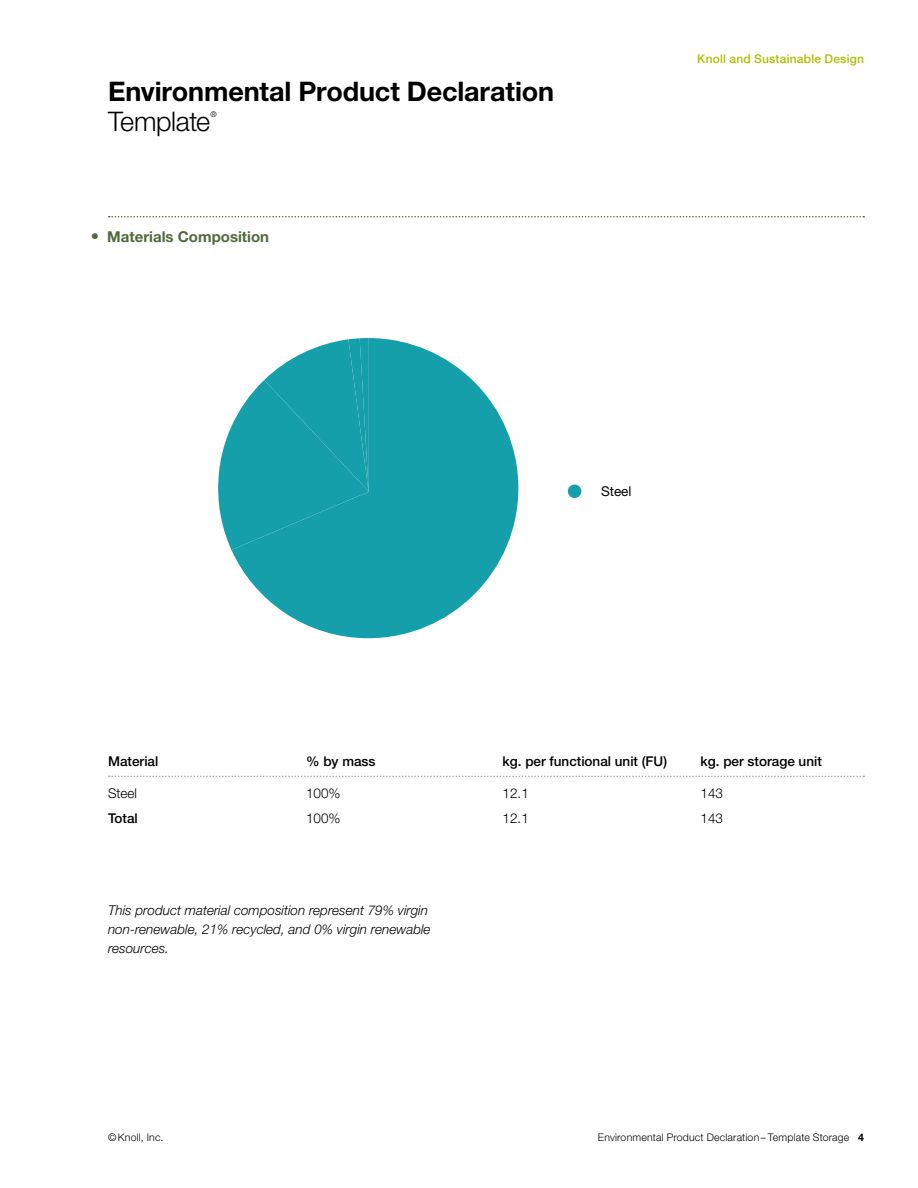
<style>
.page{position:relative;width:918px;height:1188px;background:#fff}
.page>*{position:absolute;margin:0;border:0;box-sizing:border-box;transform-origin:0 0}
.t1{font:700 27px "Helvetica Neue LT Std";letter-spacing:-.005em;color:#000}
.t2{font:300 27px "Helvetica Neue LT Std";letter-spacing:-.015em;color:#000}
.t3{font:700 15px "Helvetica Neue LT Std";color:#4e6b3b}
.t4{font:italic 300 13.5px/18.8px "Helvetica Neue LT Std";color:#000}
.t5{font:500 13.5px "Helvetica Neue LT Std";color:#000}
.t6{font:300 13.5px "Helvetica Neue LT Std";color:#000}
.t7{font:13.5px "Helvetica Neue LT Std";color:#000}
.t8{font:500 12px "Helvetica Neue LT Std";letter-spacing:.02em;color:#b3bc00}
.t9{font:300 10.5px "Helvetica Neue LT Std";letter-spacing:.02em;color:#000}
.t10{font:300 7.8px "Helvetica Neue LT Std";color:#000}
.s1{font-size:16.5px}
.s2{font-weight:700}
</style>
<div class="page">
<svg style="left:231px;top:338px;width:287px;height:300px;fill:#159fab"></svg>
<svg style="left:218px;top:338px;width:152px;height:212px"></svg>
<svg style="left:109px;top:216px;width:755px;height:2px"></svg>
<div style="left:568px;top:485px;width:13px;height:13px;background:#159fab;border-radius:50%"></div>
<svg style="left:109px;top:776px;width:755px;height:1px"></svg>
<h1 class="t1" style="left:108px;top:75px;width:448px">Environmental Product Declaration</h1>
<h1 class="t2" style="left:108px;top:105px;width:104px">Template</h1>
<p class="t10" style="left:210px;top:110px;width:8px">®</p>
<p class="t3" style="left:91px;top:227px;width:180px"><span class="s1">•</span> Materials Composition</p>
<p class="t8" style="left:697px;top:51px;width:168px">Knoll and Sustainable Design</p>
<p class="t7" style="left:601px;top:483px;width:32px">Steel</p>
<p class="t5" style="left:108px;top:753px;width:52px">Material</p>
<p class="t5" style="left:306px;top:753px;width:71px">% by mass</p>
<p class="t5" style="left:503px;top:753px;width:166px">kg. per functional unit (FU)</p>
<p class="t5" style="left:701px;top:753px;width:123px">kg. per storage unit</p>
<p class="t6" style="left:108px;top:785px;width:31px">Steel</p>
<p class="t6" style="left:306px;top:785px;width:36px">100%</p>
<p class="t6" style="left:503px;top:785px;width:28px">12.1</p>
<p class="t6" style="left:701px;top:785px;width:24px">143</p>
<p class="t5" style="left:108px;top:811px;width:31px">Total</p>
<p class="t6" style="left:306px;top:810px;width:36px">100%</p>
<p class="t6" style="left:503px;top:810px;width:28px">12.1</p>
<p class="t6" style="left:701px;top:810px;width:24px">143</p>
<p class="t4" style="left:108px;top:901px;width:324px">This product material composition represent 79% virgin non-renewable, 21% recycled, and 0% virgin renewable resources.</p>
<p class="t9" style="left:108px;top:1131px;width:57px">©Knoll, Inc.</p>
<p class="t9" style="left:598px;top:1131px;width:268px">Environmental Product Declaration – Template Storage <span class="s2">4</span></p>
</div>
